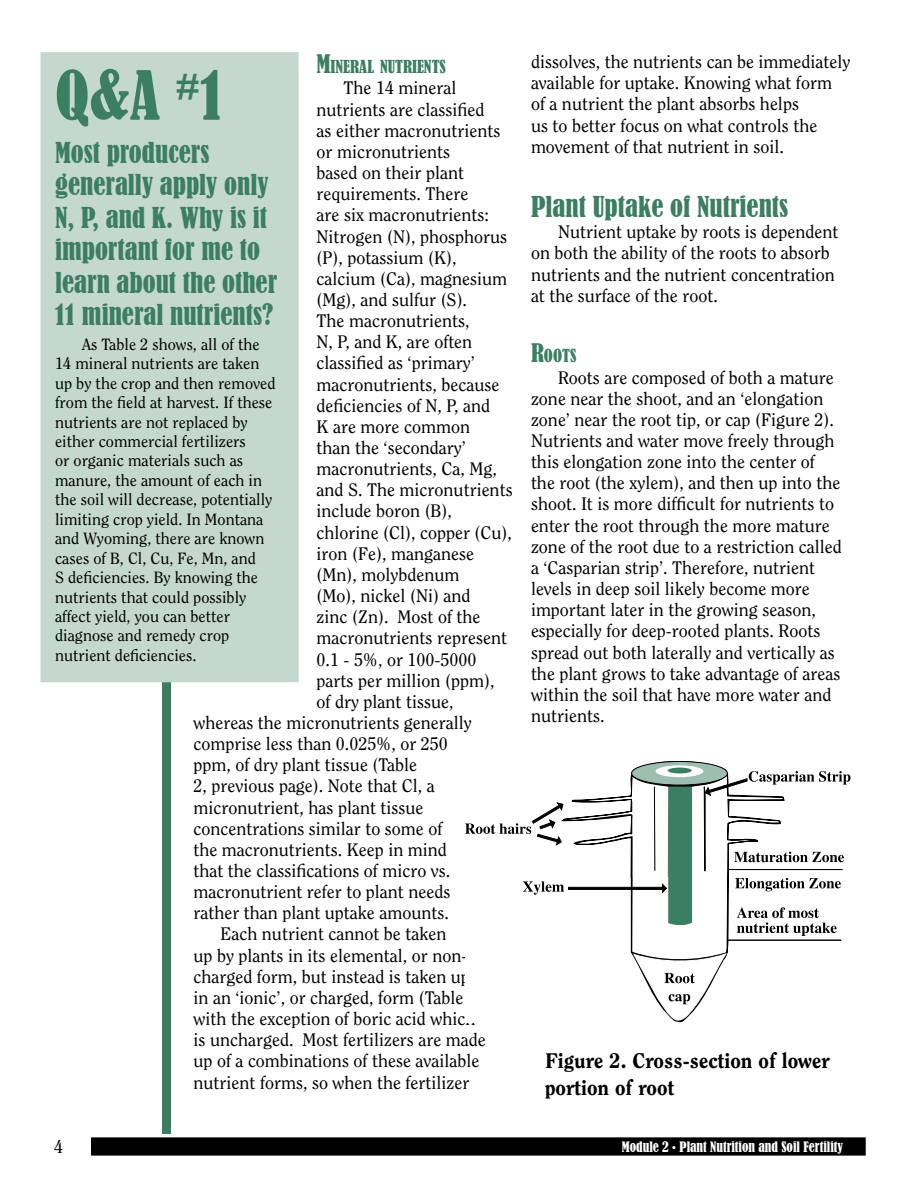
<style>
.page{position:relative;width:918px;height:1188px;background:#fff}
.page>*{position:absolute;margin:0;border:0;box-sizing:border-box;transform-origin:0 0}
.Headline{font:condensed 63px "Bernard";color:#3c7e61}
.Subhead_1{font:condensed 27px/32.4px "Bernard";color:#3c7e61}
.t1{font:800 21px/27px "Clearface";color:#000}
.Body_text{font:18px/21.1px "Clearface";color:#000}
.Subhead_2{font:condensed 16.8px "Bernard";color:#3c7e61}
.Body_text-2{font:16.2px/19.5px "Clearface";color:#000}
.t2{font:condensed 13.5px "Bernard";color:#fff}
.s1{font-size:24px}
</style>
<div class="page">
<div style="left:92px;top:1138px;width:773px;height:17px;background:#000"></div>
<div style="left:91px;top:1137px;width:775px;height:19px;border:2px solid #000"></div>
<div style="left:162px;top:54px;width:9px;height:1080px;background:#3c7e61"></div>
<div style="left:41px;top:53px;width:257px;height:629px;background:#c5d8d0"></div>
<div style="left:40px;top:52px;width:259px;height:630px;border:2px solid #c5d8d0"></div>
<svg style="left:465px;top:761px;width:385px;height:261px"></svg>
<hr style="left:728px;top:940px;width:113px;height:1px;background:#000">
<hr style="left:729px;top:869px;width:113px;height:1px;background:#000">
<p class="Subhead_2" style="left:317px;top:57px;width:131px"><span class="s1">M</span>INERAL NUTRIENTS</p>
<p class="Body_text" style="left:344px;top:77px;width:115px">The 14 mineral</p>
<p class="Body_text" style="left:317px;top:99px;width:169px">nutrients are classified</p>
<p class="Body_text" style="left:317px;top:120px;width:185px">as either macronutrients</p>
<p class="Body_text" style="left:317px;top:141px;width:135px">or micronutrients</p>
<p class="Body_text" style="left:317px;top:162px;width:149px">based on their plant</p>
<p class="Body_text" style="left:317px;top:183px;width:153px">requirements. There</p>
<p class="Body_text" style="left:317px;top:204px;width:174px">are six macronutrients:</p>
<p class="Body_text" style="left:317px;top:225px;width:192px">Nitrogen (N), phosphorus</p>
<p class="Body_text" style="left:317px;top:247px;width:141px">(P), potassium (K),</p>
<p class="Body_text" style="left:317px;top:268px;width:192px">calcium (Ca), magnesium</p>
<p class="Body_text" style="left:317px;top:289px;width:152px">(Mg), and sulfur (S).</p>
<p class="Body_text" style="left:317px;top:310px;width:154px">The macronutrients,</p>
<p class="Body_text" style="left:317px;top:331px;width:157px">N, P, and K, are often</p>
<p class="Body_text" style="left:317px;top:352px;width:160px">classified as ‘primary’</p>
<p class="Body_text" style="left:317px;top:373px;width:184px">macronutrients, because</p>
<p class="Body_text" style="left:317px;top:395px;width:175px">deficiencies of N, P, and</p>
<p class="Body_text" style="left:317px;top:416px;width:155px">K are more common</p>
<p class="Body_text" style="left:317px;top:437px;width:151px">than the ‘secondary’</p>
<p class="Body_text" style="left:317px;top:458px;width:182px">macronutrients, Ca, Mg,</p>
<p class="Body_text" style="left:317px;top:479px;width:198px">and S. The micronutrients</p>
<p class="Body_text" style="left:317px;top:500px;width:137px">include boron (B),</p>
<p class="Body_text" style="left:317px;top:522px;width:197px">chlorine (Cl), copper (Cu),</p>
<p class="Body_text" style="left:317px;top:543px;width:159px">iron (Fe), manganese</p>
<p class="Body_text" style="left:317px;top:564px;width:144px">(Mn), molybdenum</p>
<p class="Body_text" style="left:317px;top:585px;width:155px">(Mo), nickel (Ni) and</p>
<p class="Body_text" style="left:317px;top:606px;width:165px">zinc (Zn). Most of the</p>
<p class="Body_text" style="left:317px;top:627px;width:192px">macronutrients represent</p>
<p class="Body_text" style="left:317px;top:648px;width:161px">0.1 - 5%, or 100-5000</p>
<p class="Body_text" style="left:317px;top:670px;width:179px">parts per million (ppm),</p>
<p class="Body_text" style="left:317px;top:691px;width:138px">of dry plant tissue,</p>
<p class="Body_text" style="left:194px;top:712px;width:280px">whereas the micronutrients generally</p>
<p class="Body_text" style="left:194px;top:733px;width:256px">comprise less than 0.025%, or 250</p>
<p class="Body_text" style="left:194px;top:754px;width:225px">ppm, of dry plant tissue (Table</p>
<p class="Body_text" style="left:194px;top:775px;width:243px">2, previous page). Note that Cl, a</p>
<p class="Body_text" style="left:194px;top:796px;width:232px">micronutrient, has plant tissue</p>
<p class="Body_text" style="left:194px;top:818px;width:250px">concentrations similar to some of</p>
<p class="Body_text" style="left:194px;top:839px;width:255px">the macronutrients. Keep in mind</p>
<p class="Body_text" style="left:194px;top:860px;width:258px">that the classifications of micro vs.</p>
<p class="Body_text" style="left:194px;top:881px;width:258px">macronutrient refer to plant needs</p>
<p class="Body_text" style="left:194px;top:902px;width:257px">rather than plant uptake amounts.</p>
<p class="Body_text" style="left:194px;top:923px;width:295px;text-indent:27px">Each nutrient cannot be taken<br>up by plants in its elemental, or non&shy;charged form, but instead is taken up in an ‘ionic’, or charged, form (Table 2), with the exception of boric acid which is uncharged. Most fertilizers are made up of a combinations of these available nutrient forms, so when the fertilizer</p>
<p class="Headline" style="left:55px;top:59px;width:170px">Q&amp;A <sup>#</sup>1</p>
<p class="Subhead_1" style="left:55px;top:137px;width:224px">Most producers generally apply only<br>N, P, and K. Why is it important for me to learn about the other<br>11 mineral nutrients?</p>
<p class="Body_text-2" style="left:55px;top:334px;width:222px;text-indent:27px">As Table 2 shows, all of the<br>14 mineral nutrients are taken up by the crop and then removed from the field at harvest. If these nutrients are not replaced by either commercial fertilizers<br>or organic materials such as manure, the amount of each in the soil will decrease, potentially limiting crop yield. In Montana and Wyoming, there are known cases of B, Cl, Cu, Fe, Mn, and<br>S deficiencies. By knowing the nutrients that could possibly affect yield, you can better diagnose and remedy crop nutrient deficiencies.</p>
<p class="Body_text" style="left:531px;top:51px;width:321px">dissolves, the nutrients can be immediately available for uptake. Knowing what form of a nutrient the plant absorbs helps<br>us to better focus on what controls the movement of that nutrient in soil.</p>
<p class="Subhead_1" style="left:531px;top:191px;width:259px">Plant Uptake of Nutrients</p>
<p class="Body_text" style="left:531px;top:221px;width:309px;text-indent:27px">Nutrient uptake by roots is dependent on both the ability of the roots to absorb nutrients and the nutrient concentration at the surface of the root.</p>
<p class="Subhead_2" style="left:531px;top:346px;width:47px"><span class="s1">R</span>OOTS</p>
<p class="Body_text" style="left:531px;top:366px;width:312px;text-indent:27px">Roots are composed of both a mature zone near the shoot, and an ‘elongation zone’ near the root tip, or cap (Figure 2).<br>Nutrients and water move freely through this elongation zone into the center of the root (the xylem), and then up into the shoot. It is more difficult for nutrients to enter the root through the more mature zone of the root due to a restriction called a ‘Casparian strip’. Therefore, nutrient levels in deep soil likely become more important later in the growing season, especially for deep-rooted plants. Roots spread out both laterally and vertically as the plant grows to take advantage of areas within the soil that have more water and nutrients.</p>
<p class="t1" style="left:545px;top:1046px;width:286px">Figure 2. Cross-section of lower portion of root</p>
<p class="Body_text" style="left:54px;top:1136px;width:10px">4</p>
<p class="t2" style="left:622px;top:1139px;width:223px">Module 2 • Plant Nutrition and Soil Fertility</p>
</div>
